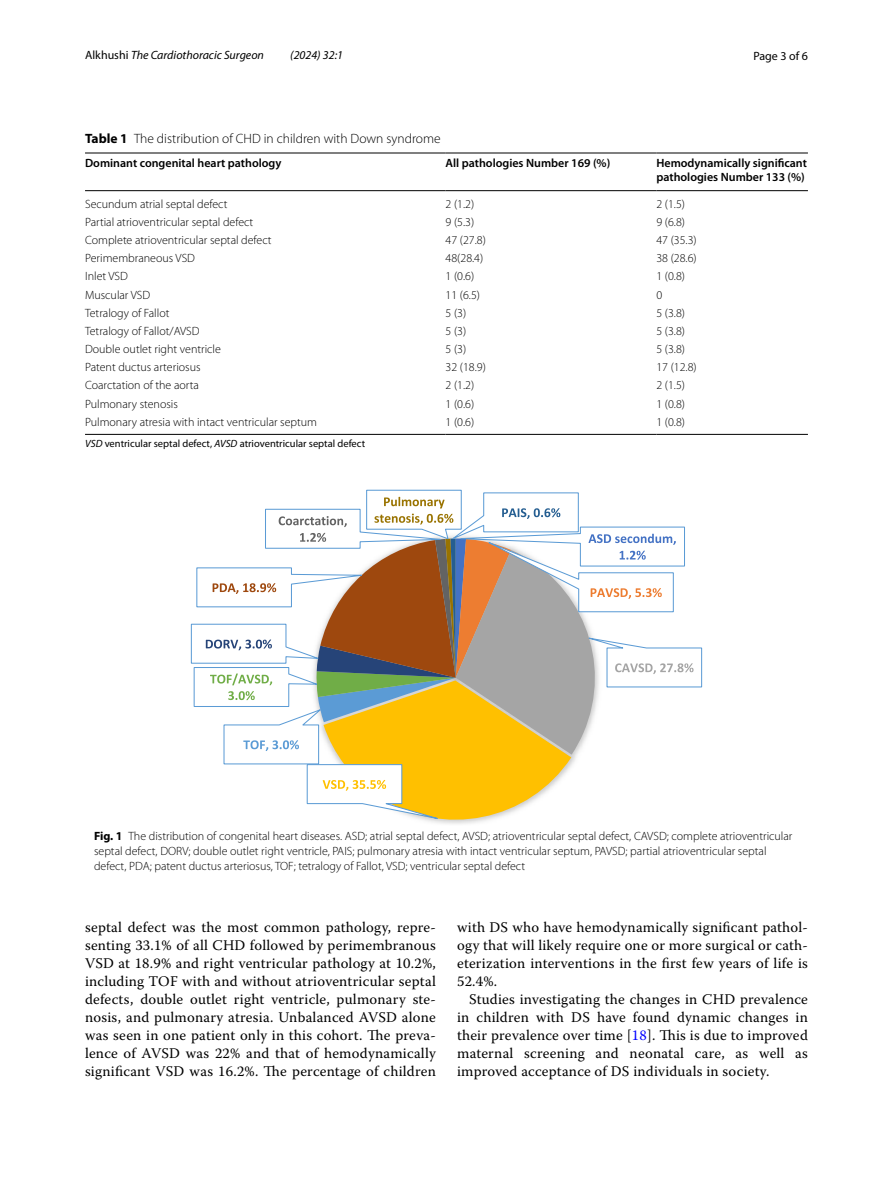
<style>
.page{position:relative;width:893px;height:1187px;background:#fff}
.page>*{position:absolute;margin:0;border:0;box-sizing:border-box;transform-origin:0 0}
.t1{font:14.7px/18px "Warnock Pro";letter-spacing:.015em;color:#000;text-align:justify}
.t2{font:300 13.5px "Myriad Pro";color:#000}
.t3{font:300 12px/15px "Myriad Pro";color:#000}
.t4{font:600 12px/13.5px "Myriad Pro";color:#000}
.t5{font:italic 12px "Myriad Pro";color:#000}
.t6{font:12px "Myriad Pro";color:#000}
.t7{font:10.5px "Myriad Pro";color:#000}
.s1{font-style:normal}
.s2{font-weight:700}
.s3{font-style:italic}
.s4{color:#00f}
</style>
<div class="page">
<hr style="left:85px;top:153px;width:361px;height:1px;background:#000">
<hr style="left:85px;top:190px;width:361px;height:1px;background:#000">
<hr style="left:446px;top:153px;width:210px;height:1px;background:#000">
<hr style="left:446px;top:190px;width:210px;height:1px;background:#000">
<hr style="left:656px;top:153px;width:152px;height:1px;background:#000">
<hr style="left:656px;top:190px;width:152px;height:1px;background:#000">
<hr style="left:85px;top:434px;width:361px;height:1px;background:#000">
<hr style="left:446px;top:434px;width:210px;height:1px;background:#000">
<hr style="left:656px;top:434px;width:152px;height:1px;background:#000">
<svg style="left:191px;top:489px;width:511px;height:335px"></svg>
<p class="t5" style="left:85px;top:48px;width:181px"><span class="s1">Alkhushi</span> The Cardiothoracic Surgeon</p>
<p class="t5" style="left:290px;top:48px;width:54px">(2024) 32:1</p>
<p class="t6" style="left:753px;top:48px;width:56px">Page 3 of 6</p>
<p class="t2" style="left:85px;top:131px;width:357px"><span class="s2">Table 1</span> The distribution of CHD in children with Down syndrome</p>
<p class="t4" style="left:85px;top:156px;width:198px">Dominant congenital heart pathology</p>
<p class="t4" style="left:446px;top:156px;width:166px">All pathologies Number 169 (%)</p>
<p class="t4" style="left:656px;top:156px;width:152px">Hemodynamically significant pathologies Number 133 (%)</p>
<p class="t3" style="left:85px;top:196px;width:144px">Secundum atrial septal defect</p>
<p class="t3" style="left:446px;top:196px;width:30px">2 (1.2)</p>
<p class="t3" style="left:656px;top:196px;width:30px">2 (1.5)</p>
<p class="t3" style="left:85px;top:215px;width:170px">Partial atrioventricular septal defect</p>
<p class="t3" style="left:446px;top:215px;width:30px">9 (5.3)</p>
<p class="t3" style="left:656px;top:215px;width:30px">9 (6.8)</p>
<p class="t3" style="left:85px;top:233px;width:188px">Complete atrioventricular septal defect</p>
<p class="t3" style="left:446px;top:233px;width:42px">47 (27.8)</p>
<p class="t3" style="left:656px;top:233px;width:42px">47 (35.3)</p>
<p class="t3" style="left:85px;top:251px;width:111px">Perimembraneous VSD</p>
<p class="t3" style="left:446px;top:251px;width:39px">48(28.4)</p>
<p class="t3" style="left:656px;top:251px;width:42px">38 (28.6)</p>
<p class="t3" style="left:85px;top:269px;width:44px">Inlet VSD</p>
<p class="t3" style="left:446px;top:269px;width:30px">1 (0.6)</p>
<p class="t3" style="left:656px;top:269px;width:30px">1 (0.8)</p>
<p class="t3" style="left:85px;top:287px;width:67px">Muscular VSD</p>
<p class="t3" style="left:446px;top:287px;width:36px">11 (6.5)</p>
<p class="t3" style="left:656px;top:287px;width:7px">0</p>
<p class="t3" style="left:85px;top:305px;width:86px">Tetralogy of Fallot</p>
<p class="t3" style="left:446px;top:305px;width:22px">5 (3)</p>
<p class="t3" style="left:656px;top:305px;width:30px">5 (3.8)</p>
<p class="t3" style="left:85px;top:323px;width:116px">Tetralogy of Fallot/AVSD</p>
<p class="t3" style="left:446px;top:323px;width:22px">5 (3)</p>
<p class="t3" style="left:656px;top:323px;width:30px">5 (3.8)</p>
<p class="t3" style="left:85px;top:342px;width:137px">Double outlet right ventricle</p>
<p class="t3" style="left:446px;top:342px;width:22px">5 (3)</p>
<p class="t3" style="left:656px;top:342px;width:30px">5 (3.8)</p>
<p class="t3" style="left:85px;top:360px;width:117px">Patent ductus arteriosus</p>
<p class="t3" style="left:446px;top:360px;width:42px">32 (18.9)</p>
<p class="t3" style="left:656px;top:360px;width:42px">17 (12.8)</p>
<p class="t3" style="left:85px;top:378px;width:115px">Coarctation of the aorta</p>
<p class="t3" style="left:446px;top:378px;width:30px">2 (1.2)</p>
<p class="t3" style="left:656px;top:378px;width:30px">2 (1.5)</p>
<p class="t3" style="left:85px;top:396px;width:94px">Pulmonary stenosis</p>
<p class="t3" style="left:446px;top:396px;width:30px">1 (0.6)</p>
<p class="t3" style="left:656px;top:396px;width:30px">1 (0.8)</p>
<p class="t3" style="left:85px;top:414px;width:234px">Pulmonary atresia with intact ventricular septum</p>
<p class="t3" style="left:446px;top:414px;width:30px">1 (0.6)</p>
<p class="t3" style="left:656px;top:414px;width:30px">1 (0.8)</p>
<p class="t7" style="left:85px;top:437px;width:282px"><span class="s3">VSD</span> ventricular septal defect, <span class="s3">AVSD</span> atrioventricular septal defect</p>
<p class="t3" style="left:94px;top:829px;width:700px"><span class="s2">Fig. 1</span> The distribution of congenital heart diseases. ASD; atrial septal defect, AVSD; atrioventricular septal defect, CAVSD; complete atrioventricular septal defect, DORV; double outlet right ventricle, PAIS; pulmonary atresia with intact ventricular septum, PAVSD; partial atrioventricular septal defect, PDA; patent ductus arteriosus, TOF; tetralogy of Fallot, VSD; ventricular septal defect</p>
<p class="t1" style="left:85px;top:917px;width:352px">septal defect was the most common pathology, repre&shy;senting 33.1% of all CHD followed by perimembranous VSD at 18.9% and right ventricular pathology at 10.2%, including TOF with and without atrioventricular septal defects, double outlet right ventricle, pulmonary ste&shy;nosis, and pulmonary atresia. Unbalanced AVSD alone was seen in one patient only in this cohort. The preva&shy;lence of AVSD was 22% and that of hemodynamically significant VSD was 16.2%. The percentage of children</p>
<p class="t1" style="left:457px;top:917px;width:352px">with DS who have hemodynamically significant pathol&shy;ogy that will likely require one or more surgical or cath&shy;eterization interventions in the first few years of life is 52.4%.</p>
<p class="t1" style="left:457px;top:989px;width:352px;text-indent:12px">Studies investigating the changes in CHD prevalence in children with DS have found dynamic changes in their prevalence over time [<span class="s4">18</span>]. This is due to improved maternal screening and neonatal care, as well as improved acceptance of DS individuals in society.</p>
</div>
